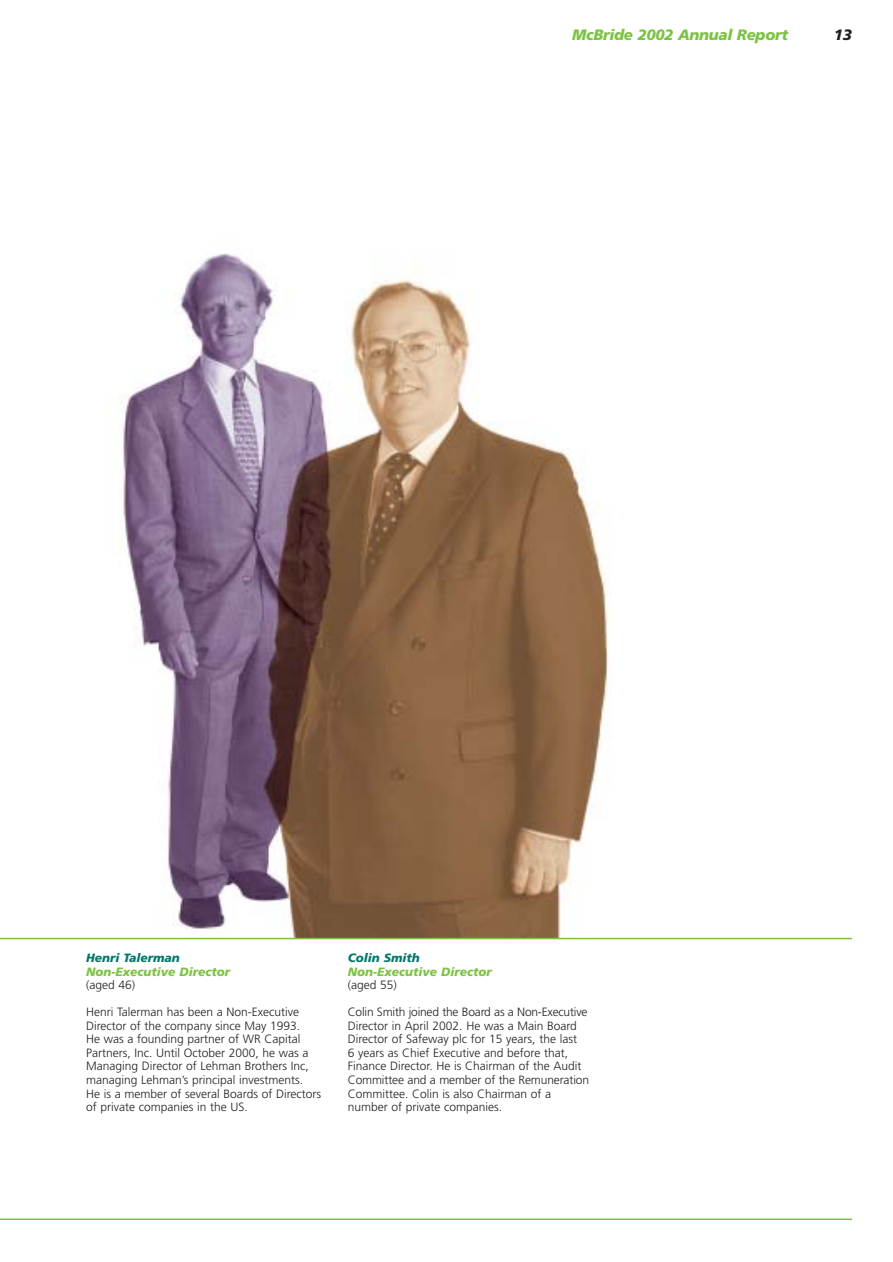
<style>
.page{position:relative;width:893px;height:1262px;background:#fff}
.page>*{position:absolute;margin:0;border:0;box-sizing:border-box;transform-origin:0 0}
.t1{font:italic 900 15px "Frutiger";letter-spacing:-.02em;color:#7cc242}
.t2{font:italic 900 15px "Frutiger";color:#231f1f}
.t3{font:300 12px/13.5px "Frutiger";color:#231f1f}
.t4{font:italic 900 12px "Frutiger";color:#7cc242}
.t5{font:italic 900 12px "Frutiger";color:#007869}
</style>
<div class="page">
<img style="left:119px;top:253px;width:490px;height:684px">
<hr style="left:0;top:937px;width:851px;height:2px;background:#7cc242">
<hr style="left:0;top:1218px;width:851px;height:2px;background:#7cc242">
<p class="t1" style="left:572px;top:28px;width:217px">McBride 2002 Annual Report</p>
<p class="t2" style="left:833px;top:28px;width:20px">13</p>
<p class="t5" style="left:86px;top:953px;width:95px">Henri Talerman</p>
<p class="t4" style="left:86px;top:967px;width:145px">Non-Executive Director</p>
<p class="t3" style="left:86px;top:979px;width:51px">(aged 46)</p>
<p class="t3" style="left:86px;top:1006px;width:236px">Henri Talerman has been a Non-Executive Director of the company since May 1993.<br>He was a founding partner of WR Capital Partners, Inc. Until October 2000, he was a Managing Director of Lehman Brothers Inc, managing Lehman’s principal investments.<br>He is a member of several Boards of Directors of private companies in the US.</p>
<p class="t5" style="left:348px;top:953px;width:74px">Colin Smith</p>
<p class="t4" style="left:348px;top:967px;width:145px">Non-Executive Director</p>
<p class="t3" style="left:348px;top:979px;width:51px">(aged 55)</p>
<p class="t3" style="left:348px;top:1006px;width:243px">Colin Smith joined the Board as a Non-Executive Director in April 2002. He was a Main Board Director of Safeway plc for 15 years, the last<br>6 years as Chief Executive and before that, Finance Director. He is Chairman of the Audit Committee and a member of the Remuneration Committee. Colin is also Chairman of a number of private companies.</p>
</div>
